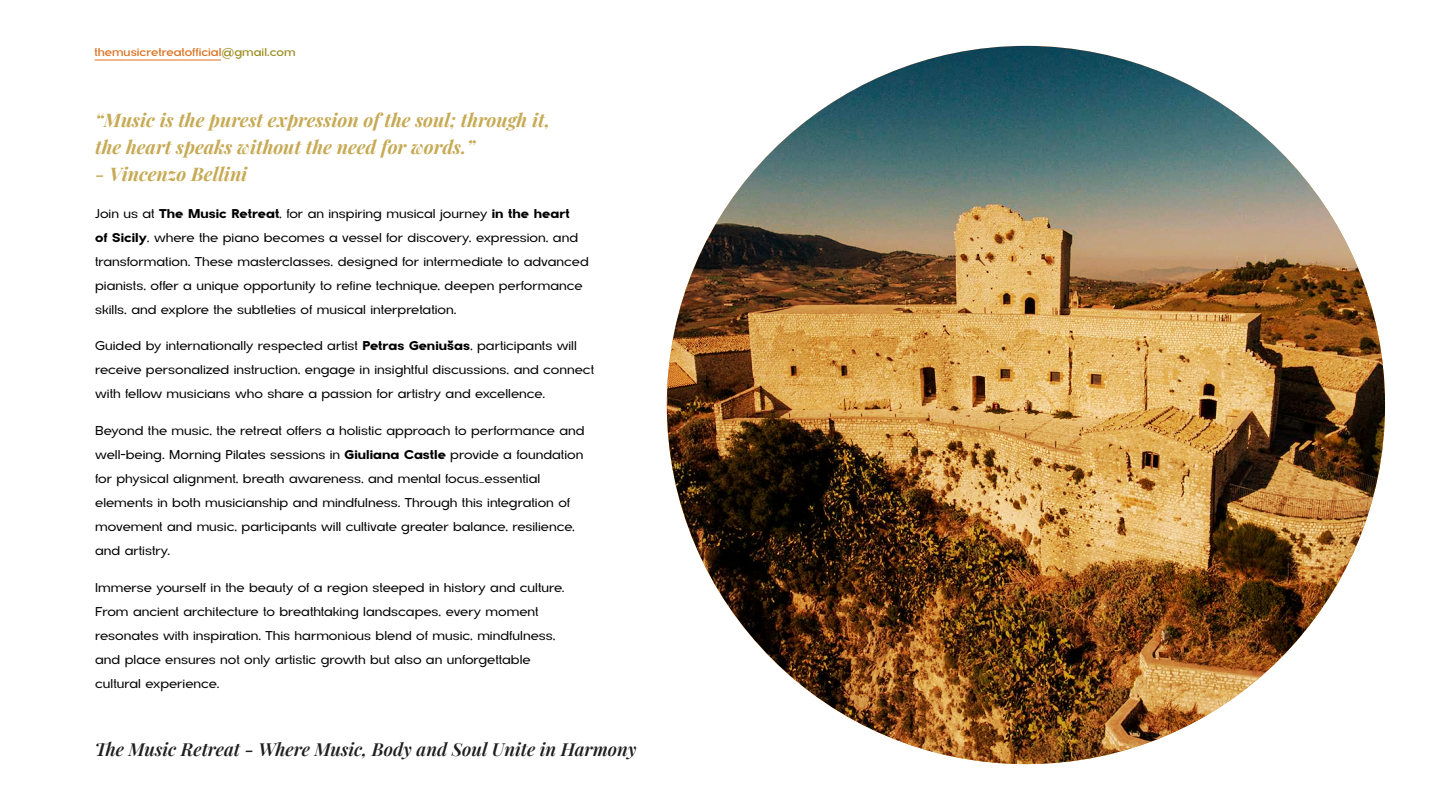
<style>
.page{position:relative;width:1440px;height:810px;background:#fff}
.page>*{position:absolute;margin:0;border:0;box-sizing:border-box;transform-origin:0 0}
.t1{font:italic 700 18.75px/27px "Playfair Display";color:#c6aa55}
.t2{font:italic 600 18px "Playfair Display";color:#1f1f1f}
.t3{font:12.75px/24px "San Diego";color:#000}
.t4{font:500 11.4px "San Diego";color:#dc7323}
.s1{color:#9e8f25}
.s2{font-weight:700}
</style>
<div class="page">
<hr style="left:95px;top:60px;width:126px;height:1px;background:#dc7323">
<img style="left:667px;top:46px;width:718px;height:718px;border-radius:50%">
<p class="t4" style="left:94px;top:45px;width:203px">themusicretreatofficial<span class="s1">@gmail.com</span></p>
<h1 class="t1" style="left:95px;top:105px;width:456px">“Music is the purest expression of the soul; through it, the heart speaks without the need for words.”</h1>
<h1 class="t1" style="left:95px;top:159px;width:154px">- Vincenzo Bellini</h1>
<p class="t3" style="left:95px;top:201px;width:495px">Join us at <span class="s2">The Music Retreat</span>, for an inspiring musical journey <span class="s2">in the heart<br>of Sicily</span>, where the piano becomes a vessel for discovery, expression, and transformation. These masterclasses, designed for intermediate to advanced pianists, offer a unique opportunity to refine technique, deepen performance skills, and explore the subtleties of musical interpretation.</p>
<p class="t3" style="left:95px;top:334px;width:500px">Guided by internationally respected artist <span class="s2">Petras Geniušas</span>, participants will receive personalized instruction, engage in insightful discussions, and connect with fellow musicians who share a passion for artistry and excellence.</p>
<p class="t3" style="left:95px;top:419px;width:491px">Beyond the music, the retreat offers a holistic approach to performance and well-being. Morning Pilates sessions in <span class="s2">Giuliana Castle</span> provide a foundation for physical alignment, breath awareness, and mental focus—essential elements in both musicianship and mindfulness. Through this integration of movement and music, participants will cultivate greater balance, resilience, and artistry.</p>
<p class="t3" style="left:95px;top:575px;width:471px">Immerse yourself in the beauty of a region steeped in history and culture.<br>From ancient architecture to breathtaking landscapes, every moment resonates with inspiration. This harmonious blend of music, mindfulness, and place ensures not only artistic growth but also an unforgettable cultural experience.</p>
<h2 class="t2" style="left:95px;top:735px;width:543px">The Music Retreat - Where Music, Body and Soul Unite in Harmony</h2>
</div>
